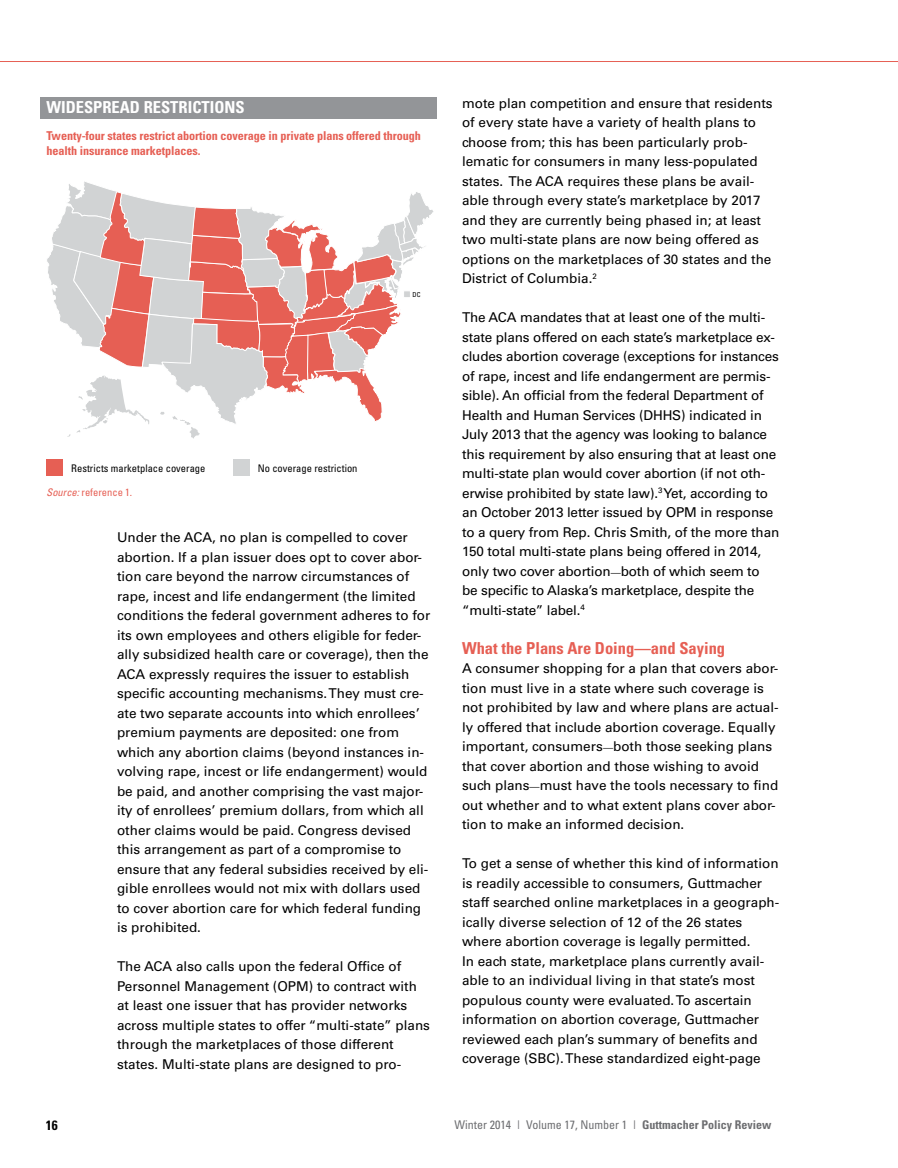
<style>
.page{position:relative;width:898px;height:1168px;background:#fff}
.page>*{position:absolute;margin:0;border:0;box-sizing:border-box;transform-origin:0 0}
.t1{font:700 condensed 16.5px "Univers";color:#e65f54}
.t2{font:700 condensed 16.5px "Univers";color:#fff}
.t3{font:13.5px/19.5px "Univers";color:#000}
.t4{font:700 condensed 13.5px "Univers";color:#000}
.t5{font:700 condensed 12.15px/15px "Univers";letter-spacing:-.005em;color:#e65f54}
.t6{font:condensed 12px "Univers";color:#6d6e71}
.t7{font:condensed 10.5px "Univers";color:#000}
.t8{font:condensed 10.5px "Univers";color:#e65f54}
.t9{font:condensed 6.9px "Univers";color:#000}
.s1{font-style:italic}
.s2{font-stretch:condensed;font-size:10.2px}
.s3{font-weight:700}
</style>
<div class="page">
<hr style="left:0;top:61px;width:898px;height:1px;background:#e65f54">
<div style="left:40px;top:98px;width:397px;height:20px;background:#939598"></div>
<svg style="left:47px;top:181px;width:387px;height:258px"></svg>
<div style="left:403px;top:291px;width:7px;height:7px;background:#d1d3d4;border:1px solid #fff"></div>
<div style="left:46px;top:459px;width:17px;height:16px;background:#e65f54"></div>
<div style="left:233px;top:459px;width:16px;height:16px;background:#d1d3d4"></div>
<p class="t2" style="left:46px;top:97px;width:198px">Widespread restrictions</p>
<p class="t5" style="left:46px;top:128px;width:376px">Twenty-four states restrict abortion coverage in private plans offered through health insurance marketplaces.</p>
<p class="t9" style="left:413px;top:290px;width:9px">DC</p>
<p class="t7" style="left:71px;top:461px;width:136px">Restricts marketplace coverage</p>
<p class="t7" style="left:258px;top:461px;width:101px">No coverage restriction</p>
<p class="t8" style="left:47px;top:486px;width:87px"><span class="s1">Source:</span> reference 1.</p>
<p class="t3" style="left:117px;top:528px;width:315px">Under the ACA, no plan is compelled to cover abortion. If a plan issuer does opt to cover abor&shy;tion care beyond the narrow circumstances of rape, incest and life endangerment (the limited conditions the federal government adheres to for its own employees and others eligible for feder&shy;ally subsidized health care or coverage), then the ACA expressly requires the issuer to establish specific accounting mechanisms. They must cre&shy;ate two separate accounts into which enrollees’ premium payments are deposited: one from which any abortion claims (beyond instances in&shy;volving rape, incest or life endangerment) would be paid, and another comprising the vast major&shy;ity of enrollees’ premium dollars, from which all other claims would be paid. Congress devised this arrangement as part of a compromise to ensure that any federal subsidies received by eli&shy;gible enrollees would not mix with dollars used to cover abortion care for which federal funding is prohibited.</p>
<p class="t3" style="left:117px;top:957px;width:314px">The ACA also calls upon the federal Office of Personnel Management (OPM) to contract with at least one issuer that has provider networks across multiple states to offer “multi-state” plans through the marketplaces of those different states. Multi-state plans are designed to pro-</p>
<p class="t3" style="left:462px;top:93px;width:312px">mote plan competition and ensure that residents of every state have a variety of health plans to choose from; this has been particularly prob&shy;lematic for consumers in many less-populated states. The ACA requires these plans be avail&shy;able through every state’s marketplace by 2017 and they are currently being phased in; at least two multi-state plans are now being offered as options on the marketplaces of 30 states and the District of Columbia.<sup>2</sup></p>
<p class="t3" style="left:462px;top:308px;width:319px">The ACA mandates that at least one of the multi&shy;state plans offered on each state’s marketplace ex&shy;cludes abortion coverage (exceptions for instances of rape, incest and life endangerment are permis&shy;sible). An official from the federal Department of Health and Human Services (DHHS) indicated in July 2013 that the agency was looking to balance this requirement by also ensuring that at least one multi-state plan would cover abortion (if not oth&shy;erwise prohibited by state law).<sup>3</sup> Yet, according to an October 2013 letter issued by OPM in response to a query from Rep. Chris Smith, of the more than 150 total multi-state plans being offered in 2014, only two cover abortion<span class="s2">—</span>both of which seem to<br>be specific to Alaska’s marketplace, despite the “multi-state” label.<sup>4</sup></p>
<p class="t1" style="left:462px;top:638px;width:265px">What the Plans Are Doing—and Saying</p>
<p class="t3" style="left:462px;top:659px;width:318px">A consumer shopping for a plan that covers abor&shy;tion must live in a state where such coverage is not prohibited by law and where plans are actual&shy;ly offered that include abortion coverage. Equally important, consumers<span class="s2">—</span>both those seeking plans that cover abortion and those wishing to avoid such plans<span class="s2">—</span>must have the tools necessary to find out whether and to what extent plans cover abor&shy;tion to make an informed decision.</p>
<p class="t3" style="left:462px;top:854px;width:319px">To get a sense of whether this kind of information is readily accessible to consumers, Guttmacher staff searched online marketplaces in a geograph&shy;ically diverse selection of 12 of the 26 states where abortion coverage is legally permitted.<br>In each state, marketplace plans currently avail&shy;able to an individual living in that state’s most populous county were evaluated. To ascertain information on abortion coverage, Guttmacher reviewed each plan’s summary of benefits and coverage (SBC). These standardized eight-page</p>
<p class="t4" style="left:46px;top:1116px;width:13px">16</p>
<p class="t6" style="left:454px;top:1117px;width:318px">Winter 2014 | Volume 17, Number 1 | <span class="s3">Guttmacher Policy Review</span></p>
</div>
